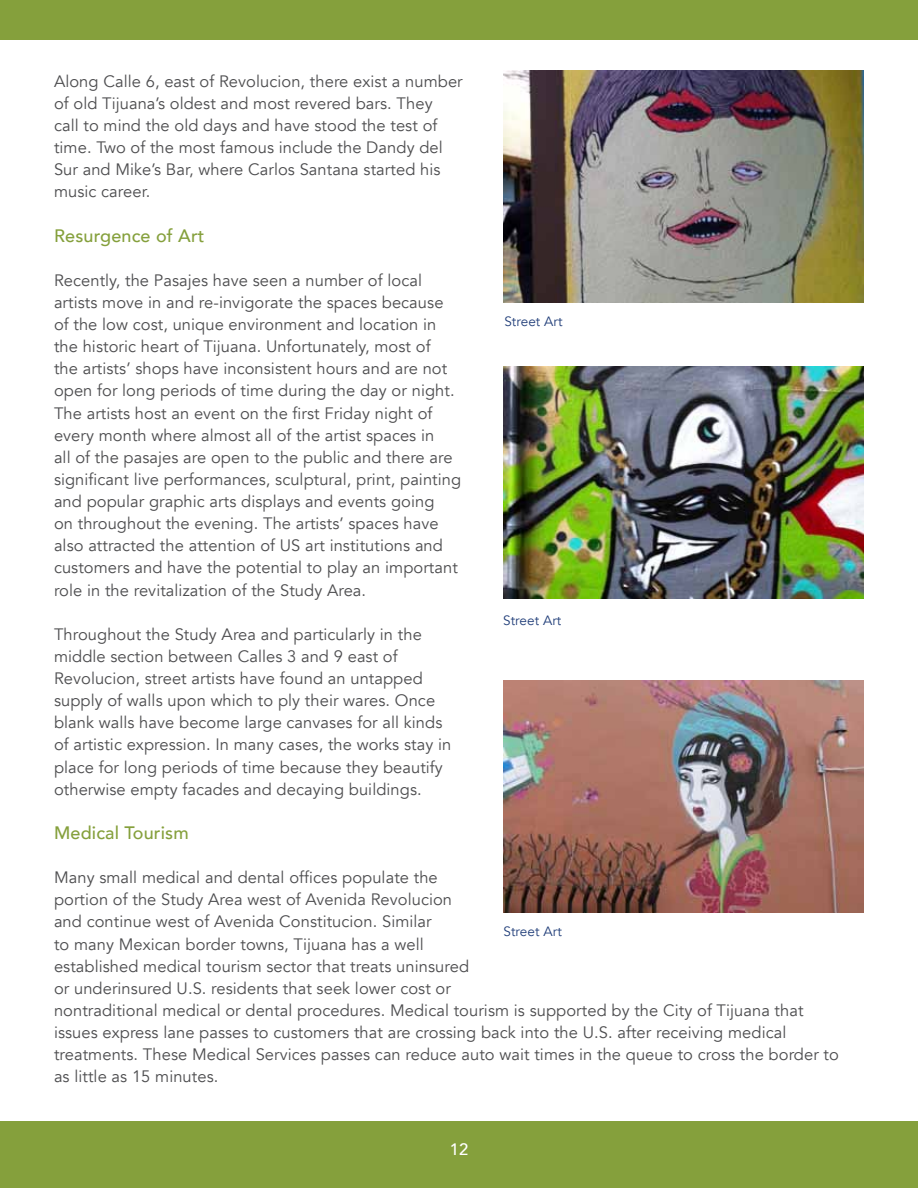
<style>
.page{position:relative;width:918px;height:1188px;background:#fff}
.page>*{position:absolute;margin:0;border:0;box-sizing:border-box;transform-origin:0 0}
.t1{font:500 18px "Avenir";letter-spacing:.01em;color:#85a03c}
.t2{font:16.5px/22.2px "Avenir";letter-spacing:.005em;color:#4d4d4f}
.t3{font:500 16.5px "Avenir";color:#fff}
.t4{font:13.5px "Avenir";letter-spacing:.005em;color:#213e79}
</style>
<div class="page">
<div style="left:0;top:0;width:918px;height:40px;background:#85a03c"></div>
<div style="left:0;top:1121px;width:918px;height:67px;background:#85a03c"></div>
<img style="left:503px;top:70px;width:361px;height:232px">
<img style="left:503px;top:366px;width:361px;height:233px">
<img style="left:503px;top:680px;width:361px;height:232px">
<p class="t2" style="left:54px;top:70px;width:410px">Along Calle 6, east of Revolucion, there exist a number of old Tijuana’s oldest and most revered bars. They<br>call to mind the old days and have stood the test of time. Two of the most famous include the Dandy del Sur and Mike’s Bar, where Carlos Santana started his music career.</p>
<p class="t1" style="left:54px;top:220px;width:152px">Resurgence of Art</p>
<p class="t2" style="left:54px;top:269px;width:409px">Recently, the Pasajes have seen a number of local artists move in and re-invigorate the spaces because of the low cost, unique environment and location in the historic heart of Tijuana. Unfortunately, most of<br>the artists’ shops have inconsistent hours and are not open for long periods of time during the day or night.<br>The artists host an event on the first Friday night of every month where almost all of the artist spaces in<br>all of the pasajes are open to the public and there are significant live performances, sculptural, print, painting and popular graphic arts displays and events going<br>on throughout the evening. The artists’ spaces have also attracted the attention of US art institutions and customers and have the potential to play an important role in the revitalization of the Study Area.</p>
<p class="t2" style="left:54px;top:623px;width:399px">Throughout the Study Area and particularly in the middle section between Calles 3 and 9 east of Revolucion, street artists have found an untapped supply of walls upon which to ply their wares. Once blank walls have become large canvases for all kinds of artistic expression. In many cases, the works stay in place for long periods of time because they beautify otherwise empty facades and decaying buildings.</p>
<p class="t1" style="left:54px;top:817px;width:136px">Medical Tourism</p>
<p class="t2" style="left:54px;top:867px;width:786px">Many small medical and dental offices populate the<br>portion of the Study Area west of Avenida Revolucion<br>and continue west of Avenida Constitucion. Similar<br>to many Mexican border towns, Tijuana has a well<br>established medical tourism sector that treats uninsured<br>or underinsured U.S. residents that seek lower cost or<br>nontraditional medical or dental procedures. Medical tourism is supported by the City of Tijuana that issues express lane passes to customers that are crossing back into the U.S. after receiving medical treatments. These Medical Services passes can reduce auto wait times in the queue to cross the border to as little as 15 minutes.</p>
<p class="t4" style="left:504px;top:313px;width:60px">Street Art</p>
<p class="t4" style="left:503px;top:612px;width:60px">Street Art</p>
<p class="t4" style="left:504px;top:924px;width:60px">Street Art</p>
<p class="t3" style="left:450px;top:1135px;width:20px">12</p>
</div>
